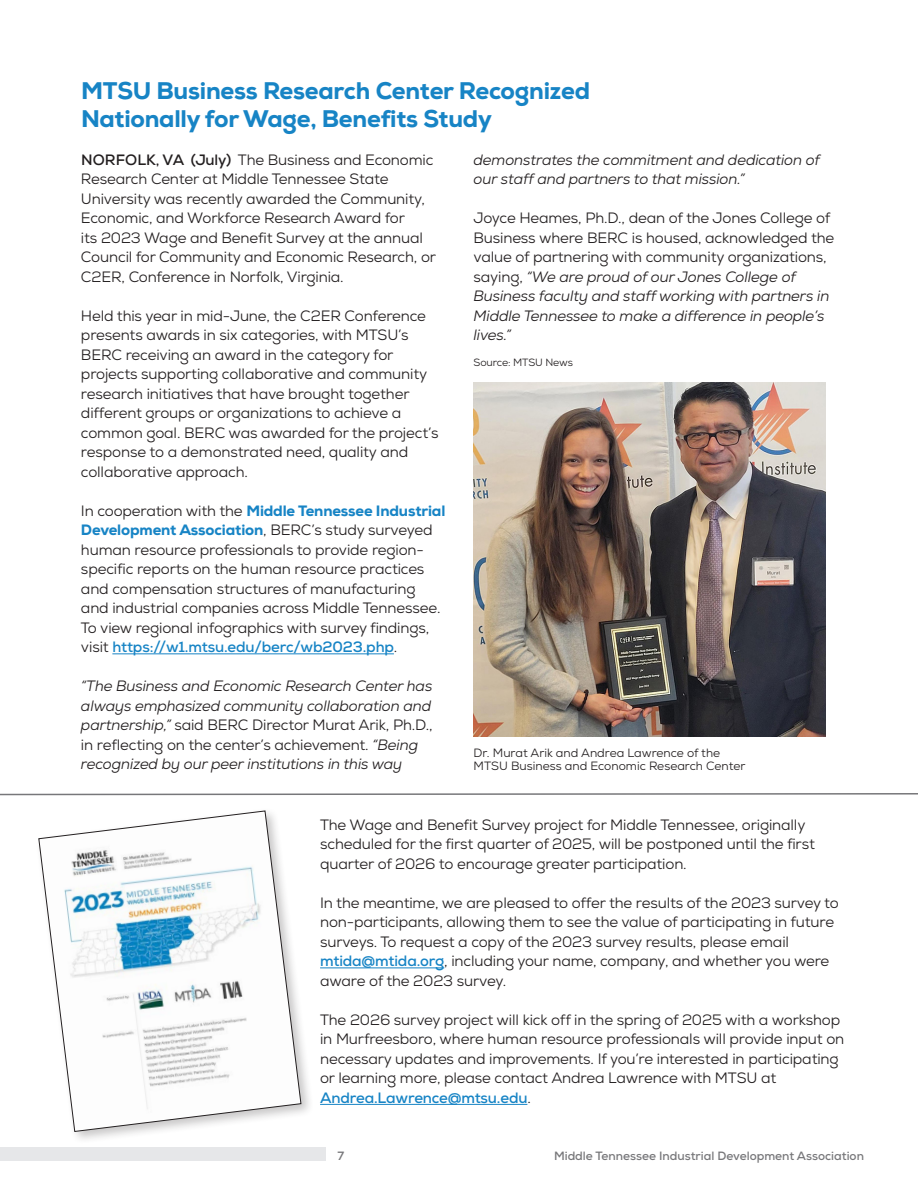
<style>
.page{position:relative;width:918px;height:1188px;background:#fff}
.page>*{position:absolute;margin:0;border:0;box-sizing:border-box;transform-origin:0 0}
.t1{font:800 24px/28.5px "Nexa";letter-spacing:-.01em;color:#1784c5}
.t2{font:15px/19.5px "Nexa";letter-spacing:-.01em;color:#231f20}
.t3{font:italic 15px/19.5px "Nexa";letter-spacing:-.01em;color:#231f20}
.t4{font:700 15px "Nexa";letter-spacing:-.01em;color:#1784c5}
.t5{font:12px "Nexa";color:#231f20}
.t6{font:700 12px "Nexa";color:#77777a}
.t7{font:10.5px "Nexa";letter-spacing:-.01em;color:#231f20}
.s1{font-weight:700}
.s2{font-weight:800;color:#1784c5}
.s3{font-weight:700;color:#1784c5}
.s4{font-style:normal}
.s5{font-style:italic}
.s6{font-weight:400;color:#231f20}
</style>
<div class="page">
<div style="left:0;top:1148px;width:325px;height:13px;background:#e6e7e9"></div>
<hr style="left:112px;top:653px;width:282px;height:1px;background:#1784c5">
<svg style="left:0;top:793px;width:918px;height:3px"></svg>
<img style="left:474px;top:382px;width:351px;height:354px">
<hr style="left:320px;top:968px;width:124px;height:1px;background:#1784c5">
<hr style="left:320px;top:1104px;width:207px;height:1px;background:#1784c5">
<div style="left:35px;top:808px;width:280px;height:337px;background:#231f20;opacity:.25"></div>
<svg style="left:38px;top:810px;width:264px;height:322px"></svg>
<p class="t1" style="left:81px;top:77px;width:511px">MTSU Business Research Center Recognized<br>Nationally for Wage, Benefits Study</p>
<p class="t2" style="left:81px;top:150px;width:357px"><span class="s1">NORFOLK, VA (July)</span> The Business and Economic Research Center at Middle Tennessee State University was recently awarded the Community, Economic, and Workforce Research Award for<br>its 2023 Wage and Benefit Survey at the annual Council for Community and Economic Research, or C2ER, Conference in Norfolk, Virginia.</p>
<p class="t2" style="left:81px;top:306px;width:359px">Held this year in mid-June, the C2ER Conference presents awards in six categories, with MTSU’s BERC receiving an award in the category for projects supporting collaborative and community research initiatives that have brought together different groups or organizations to achieve a common goal. BERC was awarded for the project’s response to a demonstrated need, quality and collaborative approach.</p>
<p class="t2" style="left:81px;top:501px;width:366px">In cooperation with the <span class="s2">Middle Tennessee Industrial Development Association</span>, BERC’s study surveyed human resource professionals to provide region&shy;specific reports on the human resource practices and compensation structures of manufacturing and industrial companies across Middle Tennessee.<br>To view regional infographics with survey findings, visit <span class="s3">https://w1.mtsu.edu/berc/wb2023.php</span>.</p>
<p class="t3" style="left:81px;top:676px;width:353px">“The Business and Economic Research Center has always emphasized community collaboration and partnership,” <span class="s4">said BERC Director Murat Arik, Ph.D., in reflecting on the center’s achievement.</span> “Being recognized by our peer institutions in this way</p>
<p class="t3" style="left:474px;top:150px;width:348px">demonstrates the commitment and dedication of our staff and partners to that mission.”</p>
<p class="t2" style="left:474px;top:208px;width:362px">Joyce Heames, Ph.D., dean of the Jones College of Business where BERC is housed, acknowledged the value of partnering with community organizations, saying, <span class="s5">“We are proud of our Jones College of Business faculty and staff working with partners in Middle Tennessee to make a difference in people’s lives.”</span></p>
<p class="t7" style="left:474px;top:356px;width:101px">Source: MTSU News</p>
<p class="t5" style="left:474px;top:745px;width:248px">Dr. Murat Arik and Andrea Lawrence of the</p>
<p class="t5" style="left:474px;top:759px;width:273px">MTSU Business and Economic Research Center</p>
<p class="t2" style="left:320px;top:815px;width:496px">The Wage and Benefit Survey project for Middle Tennessee, originally scheduled for the first quarter of 2025, will be postponed until the first quarter of 2026 to encourage greater participation.</p>
<p class="t2" style="left:320px;top:893px;width:520px">In the meantime, we are pleased to offer the results of the 2023 survey to non-participants, allowing them to see the value of participating in future surveys. To request a copy of the 2023 survey results, please email</p>
<p class="t2" style="left:320px;top:951px;width:511px"><span class="s3">mtida@mtida.org</span>, including your name, company, and whether you were aware of the 2023 survey.</p>
<p class="t2" style="left:320px;top:1010px;width:526px">The 2026 survey project will kick off in the spring of 2025 with a workshop in Murfreesboro, where human resource professionals will provide input on necessary updates and improvements. If you’re interested in participating or learning more, please contact Andrea Lawrence with MTSU at</p>
<p class="t4" style="left:320px;top:1088px;width:212px">Andrea.Lawrence@mtsu.edu<span class="s6">.</span></p>
<p class="t6" style="left:338px;top:1148px;width:8px">7</p>
<p class="t6" style="left:554px;top:1148px;width:311px">Middle Tennessee Industrial Development Association</p>
</div>
